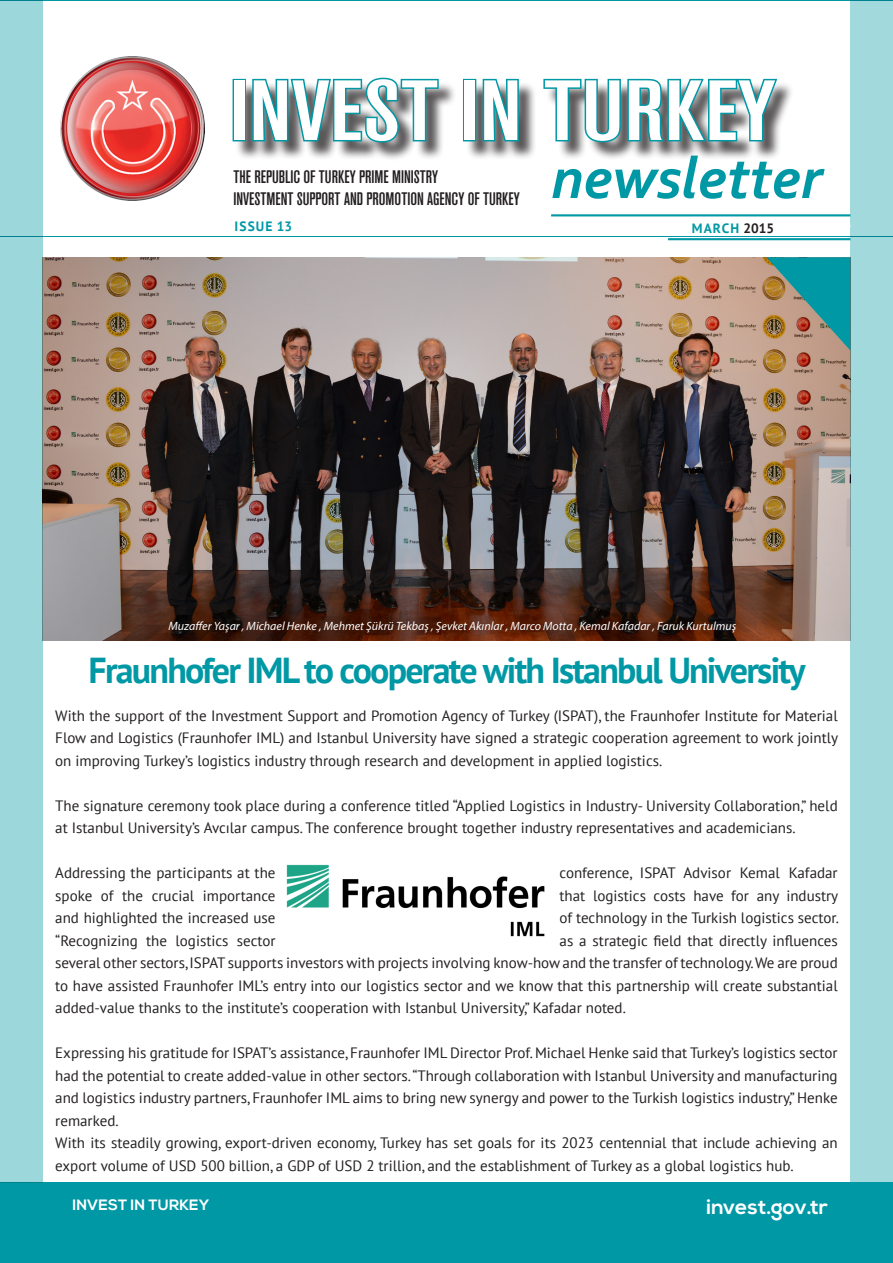
<style>
.page{position:relative;width:893px;height:1263px;background:#fff}
.page>*{position:absolute;margin:0;border:0;box-sizing:border-box;transform-origin:0 0}
.t1{font:84.3px "Akzidenz Grotesk BQ Md Cnd Alt";letter-spacing:.005em;color:#fff;scale:1.33 1}
.Opening_Paragraph_bl{font:italic 700 60px "Corbel";color:#0098a5}
.titles{font:700 36px "PT Sans";letter-spacing:-.05em;color:#0098a5}
.t2{font:700 21px "Nexa";letter-spacing:.005em;color:#fff}
.t3{font:18px "Akzidenz Grotesk BQ Md Cnd Alt";color:#231f20}
.text_white{font:15px/22.5px "PT Sans";color:#231f20;text-align:justify}
.t4{font:700 15px "Nexa";letter-spacing:.005em;color:#fff}
.t5{font:700 13.5px "PT Sans";letter-spacing:.05em;color:#0098a5}
.t6{font:700 13.5px "PT Sans";letter-spacing:.085em;color:#0098a5}
.t7{font:italic 12px "Myriad Pro";color:#fff}
.s1{color:#231f20}
</style>
<div class="page">
<img style="left:43px;top:257px;width:807px;height:384px">
<div style="left:0;top:1182px;width:893px;height:81px;background:#0098a5"></div>
<img style="left:766px;top:257px;width:84px;height:94px">
<div style="left:0;top:0;width:43px;height:1182px;background:#9cd7dc"></div>
<div style="left:850px;top:0;width:43px;height:1182px;background:#a1d9dd"></div>
<hr style="left:551px;top:214px;width:299px;height:2px;background:#0098a5">
<hr style="left:668px;top:238px;width:182px;height:2px;background:#0098a5">
<img style="left:61px;top:57px;width:143px;height:144px">
<div style="left:235px;top:80px;width:560px;height:81px;background:#231f20;opacity:.75"></div>
<div style="left:233px;top:79px;width:13px;height:62px;border:3px solid #0098a5"></div>
<svg style="left:251px;top:77px;width:189px;height:69px;background:#75a0a4"></svg>
<div style="left:463px;top:79px;width:13px;height:62px;border:3px solid #0098a5"></div>
<svg style="left:481px;top:78px;width:39px;height:65px;background:#609a9f"></svg>
<svg style="left:542px;top:78px;width:237px;height:66px;background:#7ca6aa"></svg>
<img style="left:286px;top:864px;width:259px;height:73px">
<p class="t1" style="left:230px;top:63px;width:412px">INVEST IN TURKEY</p>
<p class="t3" style="left:233px;top:166px;width:206px">THE REPUBLIC OF TURKEY PRIME MINISTRY</p>
<p class="t3" style="left:233px;top:189px;width:288px">INVESTMENT SUPPORT AND PROMOTION AGENCY OF TURKEY</p>
<p class="t5" style="left:692px;top:219px;width:84px">MARCH <span class="s1">2015</span></p>
<p class="Opening_Paragraph_bl" style="left:551px;top:141px;width:273px">newsletter</p>
<p class="t6" style="left:234px;top:217px;width:59px">ISSUE 13</p>
<p class="t7" style="left:169px;top:618px;width:569px">Muzaffer Yaşar , Michael Henke , Mehmet Şükrü Tekbaş , Şevket Akınlar , Marco Motta , Kemal Kafadar , Faruk Kurtulmuş</p>
<p class="titles" style="left:89px;top:646px;width:719px">Fraunhofer IML to cooperate with Istanbul University</p>
<p class="text_white" style="left:55px;top:704px;width:784px">With the support of the Investment Support and Promotion Agency of Turkey (ISPAT), the Fraunhofer Institute for Material Flow and Logistics (Fraunhofer IML) and Istanbul University have signed a strategic cooperation agreement to work jointly on improving Turkey’s logistics industry through research and development in applied logistics.</p>
<p class="text_white" style="left:55px;top:794px;width:784px">The signature ceremony took place during a conference titled “Applied Logistics in Industry- University Collaboration,” held at Istanbul University’s Avcılar campus. The conference brought together industry representatives and academicians.</p>
<p class="text_white" style="left:55px;top:861px;width:222px">Addressing the participants at the</p>
<p class="text_white" style="left:560px;top:861px;width:280px">conference, ISPAT Advisor Kemal Kafadar</p>
<p class="text_white" style="left:55px;top:884px;width:222px">spoke of the crucial importance</p>
<p class="text_white" style="left:560px;top:884px;width:280px">that logistics costs have for any industry</p>
<p class="text_white" style="left:55px;top:906px;width:222px">and highlighted the increased use</p>
<p class="text_white" style="left:560px;top:906px;width:281px">of technology in the Turkish logistics sector.</p>
<p class="text_white" style="left:55px;top:929px;width:222px">“Recognizing the logistics sector</p>
<p class="text_white" style="left:55px;top:929px;width:784px;text-indent:504px">as a strategic field that directly influences several other sectors, ISPAT supports investors with projects involving know-how and the transfer of technology. We are proud to have assisted Fraunhofer IML’s entry into our logistics sector and we know that this partnership will create substantial added-value thanks to the institute’s cooperation with Istanbul University,” Kafadar noted.</p>
<p class="text_white" style="left:55px;top:1041px;width:784px">Expressing his gratitude for ISPAT’s assistance, Fraunhofer IML Director Prof. Michael Henke said that Turkey’s logistics sector had the potential to create added-value in other sectors. “Through collaboration with Istanbul University and manufacturing and logistics industry partners, Fraunhofer IML aims to bring new synergy and power to the Turkish logistics industry,” Henke remarked.</p>
<p class="text_white" style="left:55px;top:1131px;width:784px">With its steadily growing, export-driven economy, Turkey has set goals for its 2023 centennial that include achieving an export volume of USD 500 billion, a GDP of USD 2 trillion, and the establishment of Turkey as a global logistics hub.</p>
<p class="t4" style="left:73px;top:1196px;width:138px">INVEST IN TURKEY</p>
<p class="t2" style="left:706px;top:1194px;width:123px">invest.gov.tr</p>
</div>
